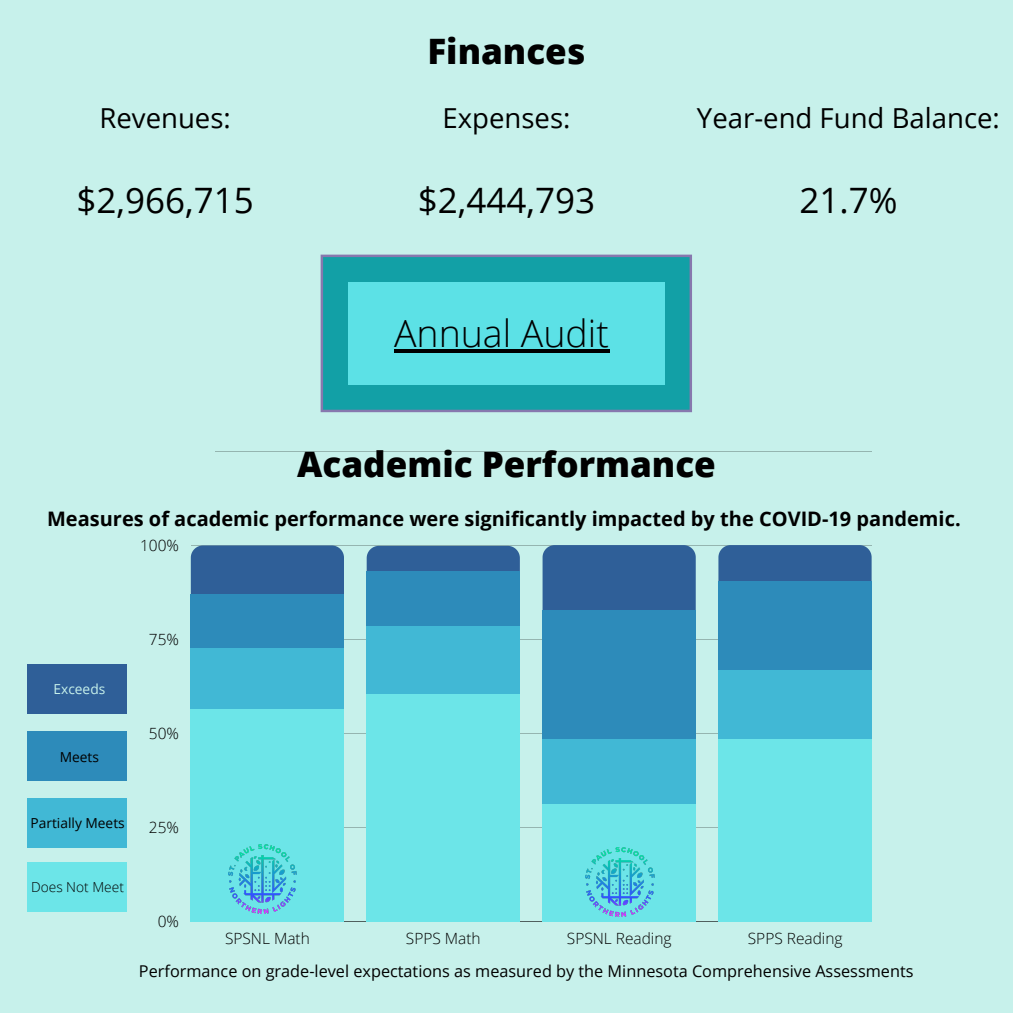
<style>
.page{position:relative;width:1013px;height:1013px;background:#fff}
.page>*{position:absolute;margin:0;border:0;box-sizing:border-box;transform-origin:0 0}
.t1{font:300 37.5px "Open Sans";color:#000}
.t2{font:800 35px "Open Sans";color:#000}
.t3{font:35px "Open Sans";color:#000}
.t4{font:27.5px "Open Sans";color:#000}
.t5{font:700 20px "Open Sans";color:#000}
.t6{font:16.25px "Open Sans";color:#000}
.t7{font:300 15.5px "Open Sans";color:#000}
.t8{font:13.75px "Open Sans";color:#000}
.t9{font:300 13.75px "Open Sans";color:#000}
.t10{font:13.75px "Open Sans";color:#c7f1eb}
</style>
<div class="page">
<div style="left:0;top:0;width:1012px;height:1012px;background:#c7f1eb"></div>
<svg style="left:320px;top:254px;width:372px;height:158px;background:#209ea8"></svg>
<div style="left:348px;top:282px;width:316px;height:103px;background:#5ce1e6"></div>
<hr style="left:191px;top:451px;width:680px;height:1px;background:#000">
<hr style="left:191px;top:545px;width:680px;height:1px;background:#000">
<hr style="left:191px;top:639px;width:680px;height:1px;background:#000">
<hr style="left:191px;top:733px;width:680px;height:1px;background:#000">
<hr style="left:191px;top:827px;width:680px;height:1px;background:#000">
<hr style="left:191px;top:921px;width:680px;height:1px;background:#000">
<div style="left:191px;top:545px;width:153px;height:49px;background:#2f5f98"></div>
<div style="left:367px;top:546px;width:153px;height:25px;background:#2f5f98"></div>
<div style="left:542px;top:545px;width:153px;height:64px;background:#2f5f98"></div>
<div style="left:718px;top:545px;width:153px;height:36px;background:#2f5f98"></div>
<div style="left:191px;top:594px;width:153px;height:327px;background:#2d8bba"></div>
<div style="left:367px;top:571px;width:153px;height:350px;background:#2d8bba"></div>
<div style="left:542px;top:609px;width:153px;height:312px;background:#2d8bba"></div>
<div style="left:718px;top:581px;width:153px;height:340px;background:#2d8bba"></div>
<div style="left:191px;top:648px;width:153px;height:273px;background:#41b8d5"></div>
<div style="left:367px;top:626px;width:153px;height:295px;background:#41b8d5"></div>
<div style="left:542px;top:739px;width:153px;height:182px;background:#41b8d5"></div>
<div style="left:718px;top:670px;width:153px;height:251px;background:#41b8d5"></div>
<div style="left:191px;top:709px;width:153px;height:212px;background:#6ce5e8"></div>
<div style="left:367px;top:693px;width:153px;height:228px;background:#6ce5e8"></div>
<div style="left:542px;top:803px;width:153px;height:118px;background:#6ce5e8"></div>
<div style="left:718px;top:738px;width:153px;height:183px;background:#6ce5e8"></div>
<div style="left:28px;top:862px;width:99px;height:50px;background:#6ce5e8"></div>
<div style="left:28px;top:798px;width:99px;height:49px;background:#41b8d5"></div>
<div style="left:28px;top:731px;width:99px;height:50px;background:#2d8bba"></div>
<div style="left:28px;top:664px;width:99px;height:49px;background:#2f5f98"></div>
<div style="left:115px;top:427px;width:100px;height:49px;background:#c7f1eb"></div>
<img style="left:228px;top:844px;width:69px;height:69px">
<hr style="left:394px;top:349px;width:215px;height:4px;background:#000">
<img style="left:585px;top:847px;width:69px;height:69px">
<p class="t4" style="left:99px;top:98px;width:133px">Revenues:</p>
<p class="t3" style="left:76px;top:175px;width:179px">$2,966,715</p>
<p class="t2" style="left:427px;top:27px;width:160px">Finances</p>
<p class="t4" style="left:442px;top:98px;width:129px">Expenses:</p>
<p class="t3" style="left:418px;top:175px;width:179px">$2,444,793</p>
<p class="t1" style="left:394px;top:307px;width:216px">Annual Audit</p>
<p class="t4" style="left:697px;top:98px;width:304px">Year-end Fund Balance:</p>
<p class="t3" style="left:799px;top:175px;width:100px">21.7%</p>
<p class="t2" style="left:297px;top:439px;width:420px">Academic Performance</p>
<p class="t5" style="left:47px;top:504px;width:915px">Measures of academic performance were significantly impacted by the COVID-19 pandemic.</p>
<p class="t7" style="left:140px;top:534px;width:40px">100%</p>
<p class="t10" style="left:54px;top:679px;width:53px">Exceeds</p>
<p class="t8" style="left:60px;top:746px;width:41px">Meets</p>
<p class="t7" style="left:149px;top:628px;width:32px">75%</p>
<p class="t7" style="left:149px;top:722px;width:32px">50%</p>
<p class="t8" style="left:31px;top:813px;width:96px">Partially Meets</p>
<p class="t7" style="left:149px;top:816px;width:32px">25%</p>
<p class="t9" style="left:31px;top:877px;width:94px">Does Not Meet</p>
<p class="t7" style="left:158px;top:910px;width:23px">0%</p>
<p class="t7" style="left:225px;top:927px;width:86px">SPSNL Math</p>
<p class="t7" style="left:406px;top:927px;width:76px">SPPS Math</p>
<p class="t7" style="left:567px;top:927px;width:106px">SPSNL Reading</p>
<p class="t7" style="left:748px;top:927px;width:96px">SPPS Reading</p>
<p class="t6" style="left:139px;top:959px;width:776px">Performance on grade-level expectations as measured by the Minnesota Comprehensive Assessments</p>
</div>
